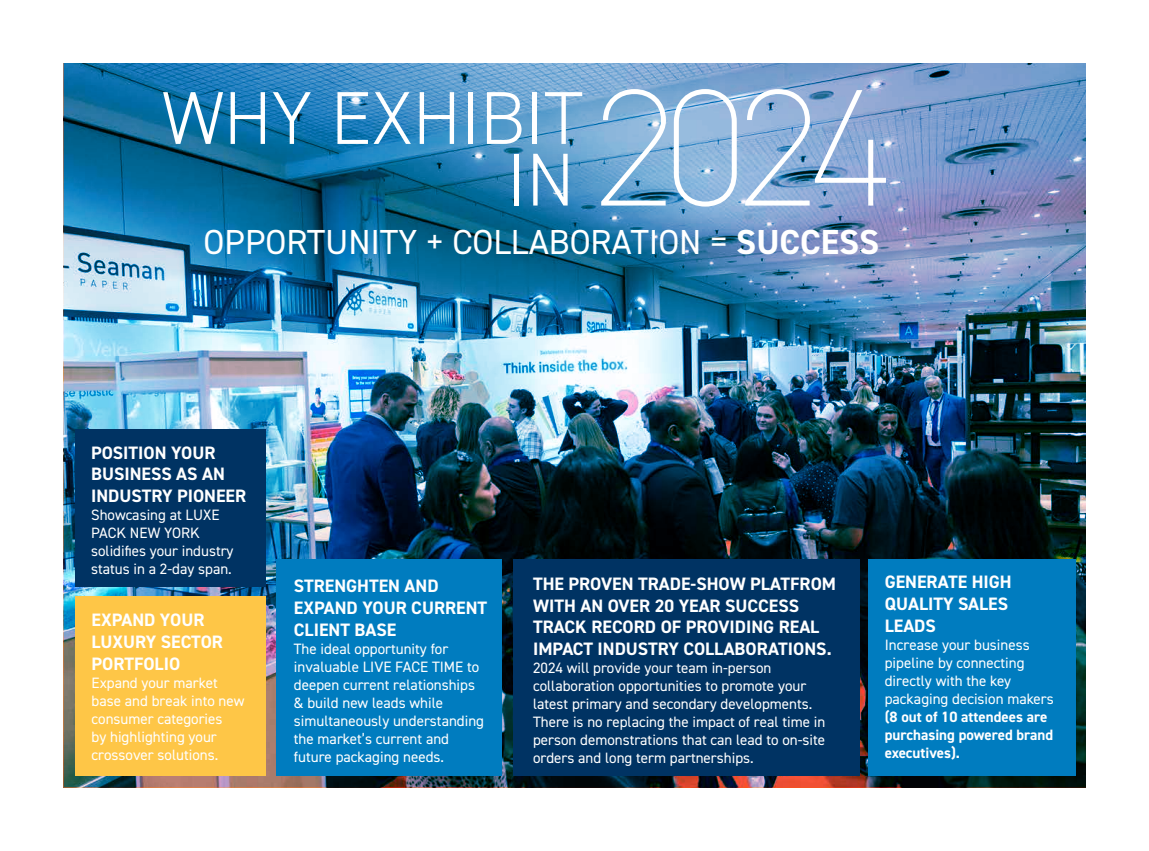
<style>
.page{position:relative;width:1149px;height:851px;background:#fff}
.page>*{position:absolute;margin:0;border:0;box-sizing:border-box;transform-origin:0 0}
.t1{font:200 167.25px "DIN2014";color:#fff}
.t2{font:300 75px "DIN2014";color:#fff}
.t3{font:34.8px "DIN2014";color:#fff}
.t4{font:700 18px/21.6px "DIN2014";color:#fff}
.t5{font:15px/18px "DIN2014";color:#fff}
.s1{font-weight:700}
</style>
<div class="page">
<img style="left:64px;top:64px;width:1020px;height:723px">
<div style="left:513px;top:559px;width:346px;height:216px;background:#003363"></div>
<div style="left:867px;top:559px;width:208px;height:216px;background:#007cbf"></div>
<div style="left:75px;top:429px;width:190px;height:158px;background:#003363"></div>
<div style="left:75px;top:596px;width:190px;height:179px;background:#fec647"></div>
<div style="left:276px;top:559px;width:226px;height:216px;background:#007cbf"></div>
<p class="t2" style="left:162px;top:72px;width:422px">WHY EXHIBIT</p>
<p class="t2" style="left:507px;top:134px;width:69px">IN</p>
<p class="t1" style="left:593px;top:46px;width:298px">2024</p>
<p class="t3" style="left:203px;top:220px;width:676px">OPPORTUNITY + COLLABORATION = <span class="s1">SUCCESS</span></p>
<p class="t4" style="left:91px;top:441px;width:156px">POSITION YOUR<br>BUSINESS AS AN<br>INDUSTRY PIONEER</p>
<p class="t5" style="left:91px;top:505px;width:144px">Showcasing at LUXE<br>PACK NEW YORK solidifies your industry status in a 2-day span.</p>
<p class="t4" style="left:91px;top:609px;width:133px">EXPAND YOUR<br>LUXURY SECTOR<br>PORTFOLIO</p>
<p class="t5" style="left:91px;top:673px;width:154px">Expand your market base and break into new consumer categories<br>by highlighting your crossover solutions.</p>
<p class="t4" style="left:294px;top:575px;width:195px">STRENGHTEN AND<br>EXPAND YOUR CURRENT<br>CLIENT BASE</p>
<p class="t5" style="left:294px;top:639px;width:192px">The ideal opportunity for invaluable LIVE FACE TIME to deepen current relationships &amp; build new leads while simultaneously understanding the market’s current and future packaging needs.</p>
<p class="t4" style="left:533px;top:573px;width:304px">THE PROVEN TRADE-SHOW PLATFROM<br>WITH AN OVER 20 YEAR SUCCESS<br>TRACK RECORD OF PROVIDING REAL<br>IMPACT INDUSTRY COLLABORATIONS.</p>
<p class="t5" style="left:533px;top:658px;width:294px">2024 will provide your team in-person collaboration opportunities to promote your latest primary and secondary developments.<br>There is no replacing the impact of real time in person demonstrations that can lead to on-site orders and long term partnerships.</p>
<p class="t4" style="left:884px;top:571px;width:128px">GENERATE HIGH<br>QUALITY SALES<br>LEADS</p>
<p class="t5" style="left:884px;top:635px;width:170px">Increase your business pipeline by connecting directly with the key packaging decision makers <span class="s1">(8 out of 10 attendees are purchasing powered brand executives).</span></p>
</div>
